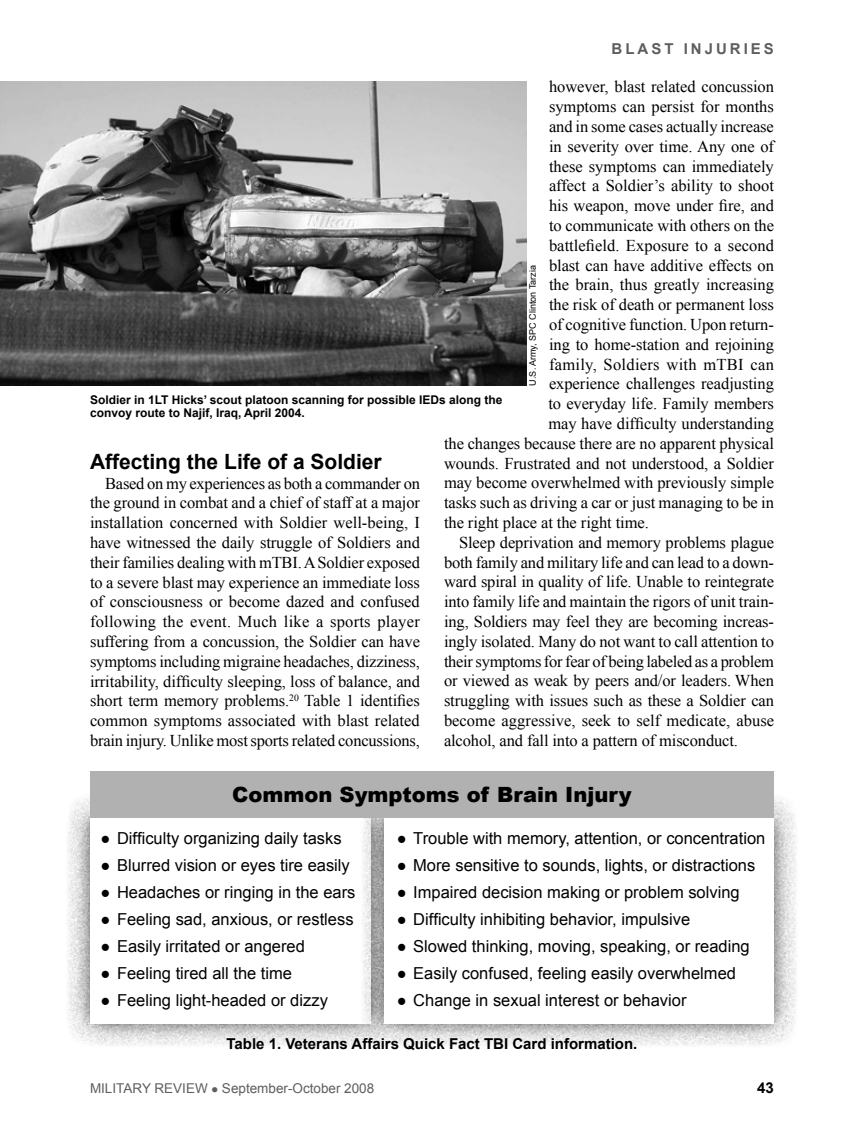
<style>
.page{position:relative;width:864px;height:1134px;background:#fff}
.page>*{position:absolute;margin:0;border:0;box-sizing:border-box;transform-origin:0 0}
.t1{font:900 21px "Arial";color:#000}
.subhead{font:700 21px "Arial";color:#000}
.fob{font:16.5px/19.8px "Times New Roman";letter-spacing:-.005em;color:#000;text-align:justify}
.fob_Bullet{font:16.5px "Arial";color:#000}
.fob-2{font:16.5px "Times New Roman";letter-spacing:.015em;color:#000}
.fig_line{font:700 15px "Arial";color:#000}
.t2{font:700 15px "Arial";letter-spacing:.2em;color:#5e5e5f}
.t3{font:13.5px "Arial";color:#5e5e5f}
.cutline{font:700 12px/12.8px "Arial";color:#000}
.photocred{font:9px "Arial";color:#000}
.s1{font-family:"Times New Roman"}
</style>
<div class="page">
<div style="left:65px;top:792px;width:330px;height:257px;background:#000;opacity:.75"></div>
<div style="left:90px;top:817px;width:280px;height:207px;background:#fff"></div>
<div style="left:360px;top:792px;width:439px;height:257px;background:#000;opacity:.75"></div>
<div style="left:385px;top:817px;width:389px;height:207px;background:#fff"></div>
<div style="left:90px;top:771px;width:684px;height:46px;background:#b1b1b2"></div>
<img style="left:0;top:81px;width:526px;height:305px">
<p class="t2" style="left:612px;top:39px;width:164px">BLAST INJURIES</p>
<p class="fob" style="left:549px;top:77px;width:227px">however, blast related concussion</p>
<p class="fob" style="left:549px;top:97px;width:226px">symptoms can persist for months</p>
<p class="fob" style="left:549px;top:116px;width:226px">and in some cases actually increase</p>
<p class="fob" style="left:549px;top:136px;width:227px">in severity over time. Any one of</p>
<p class="fob" style="left:549px;top:156px;width:226px">these symptoms can immediately</p>
<p class="fob" style="left:549px;top:176px;width:227px">affect a Soldier’s ability to shoot</p>
<p class="fob" style="left:549px;top:196px;width:227px">his weapon, move under fire, and</p>
<p class="fob" style="left:549px;top:215px;width:227px">to communicate with others on the</p>
<p class="fob" style="left:549px;top:235px;width:227px">battlefield. Exposure to a second</p>
<p class="fob" style="left:549px;top:255px;width:227px">blast can have additive effects on</p>
<p class="fob" style="left:549px;top:275px;width:227px">the brain, thus greatly increasing</p>
<p class="fob" style="left:549px;top:295px;width:227px">the risk of death or permanent loss</p>
<p class="fob" style="left:549px;top:314px;width:226px">of cognitive function. Upon return-</p>
<p class="fob" style="left:549px;top:334px;width:227px">ing to home-station and rejoining</p>
<p class="fob-2" style="left:549px;top:353px;width:226px">family, Soldiers with mTBI can</p>
<p class="fob" style="left:549px;top:374px;width:226px">experience challenges readjusting</p>
<p class="fob" style="left:548px;top:394px;width:227px">to everyday life. Family members</p>
<p class="fob" style="left:548px;top:413px;width:227px">may have difficulty understanding</p>
<p class="fob" style="left:444px;top:433px;width:332px">the changes because there are no apparent physical</p>
<p class="fob" style="left:444px;top:453px;width:332px">wounds. Frustrated and not understood, a Soldier</p>
<p class="fob" style="left:444px;top:473px;width:332px">may become overwhelmed with previously simple</p>
<p class="fob" style="left:444px;top:493px;width:332px">tasks such as driving a car or just managing to be in</p>
<p class="fob" style="left:444px;top:512px;width:206px">the right place at the right time.</p>
<p class="fob" style="left:444px;top:532px;width:332px;text-indent:15px">Sleep deprivation and memory problems plague both family and military life and can lead to a down&shy;ward spiral in quality of life. Unable to reintegrate into family life and maintain the rigors of unit train&shy;ing, Soldiers may feel they are becoming increas&shy;ingly isolated. Many do not want to call attention to their symptoms for fear of being labeled as a problem or viewed as weak by peers and/or leaders. When struggling with issues such as these a Soldier can become aggressive, seek to self medicate, abuse alcohol, and fall into a pattern of misconduct.</p>
<p class="photocred" style="left:527px;top:386px;width:122px;rotate:-90deg">U.S. Army, SPC Clinton Tarzia</p>
<p class="cutline" style="left:90px;top:394px;width:414px">Soldier in 1LT Hicks’ scout platoon scanning for possible IEDs along the convoy route to Najif, Iraq, April 2004.</p>
<p class="subhead" style="left:90px;top:448px;width:293px">Affecting the Life of a Soldier</p>
<p class="fob" style="left:90px;top:473px;width:332px;text-indent:15px">Based on my experiences as both a commander on the ground in combat and a chief of staff at a major installation concerned with Soldier well-being, I have witnessed the daily struggle of Soldiers and their families dealing with mTBI. A Soldier exposed to a severe blast may experience an immediate loss of consciousness or become dazed and confused following the event. Much like a sports player suffering from a concussion, the Soldier can have symptoms including migraine headaches, dizziness, irritability, difficulty sleeping, loss of balance, and short term memory problems.<sup>20</sup> Table 1 identifies common symptoms associated with blast related brain injury. Unlike most sports related concussions,</p>
<p class="t1" style="left:232px;top:779px;width:401px">Common Symptoms of Brain Injury</p>
<p class="fob_Bullet" style="left:100px;top:827px;width:243px"><span class="s1">●</span> Difficulty organizing daily tasks</p>
<p class="fob_Bullet" style="left:100px;top:854px;width:251px"><span class="s1">●</span> Blurred vision or eyes tire easily</p>
<p class="fob_Bullet" style="left:100px;top:881px;width:256px"><span class="s1">●</span> Headaches or ringing in the ears</p>
<p class="fob_Bullet" style="left:100px;top:908px;width:255px"><span class="s1">●</span> Feeling sad, anxious, or restless</p>
<p class="fob_Bullet" style="left:100px;top:935px;width:206px"><span class="s1">●</span> Easily irritated or angered</p>
<p class="fob_Bullet" style="left:100px;top:962px;width:193px"><span class="s1">●</span> Feeling tired all the time</p>
<p class="fob_Bullet" style="left:100px;top:989px;width:229px"><span class="s1">●</span> Feeling light-headed or dizzy</p>
<p class="fob_Bullet" style="left:397px;top:827px;width:370px"><span class="s1">●</span> Trouble with memory, attention, or concentration</p>
<p class="fob_Bullet" style="left:397px;top:854px;width:360px"><span class="s1">●</span> More sensitive to sounds, lights, or distractions</p>
<p class="fob_Bullet" style="left:397px;top:881px;width:344px"><span class="s1">●</span> Impaired decision making or problem solving</p>
<p class="fob_Bullet" style="left:397px;top:908px;width:295px"><span class="s1">●</span> Difficulty inhibiting behavior, impulsive</p>
<p class="fob_Bullet" style="left:397px;top:935px;width:355px"><span class="s1">●</span> Slowed thinking, moving, speaking, or reading</p>
<p class="fob_Bullet" style="left:397px;top:962px;width:341px"><span class="s1">●</span> Easily confused, feeling easily overwhelmed</p>
<p class="fob_Bullet" style="left:397px;top:989px;width:291px"><span class="s1">●</span> Change in sexual interest or behavior</p>
<p class="fig_line" style="left:227px;top:1033px;width:412px">Table 1. Veterans Affairs Quick Fact TBI Card information.</p>
<p class="t3" style="left:90px;top:1080px;width:286px">MILITARY REVIEW ● September-October 2008</p>
<p class="fig_line" style="left:757px;top:1078px;width:18px">43</p>
</div>
